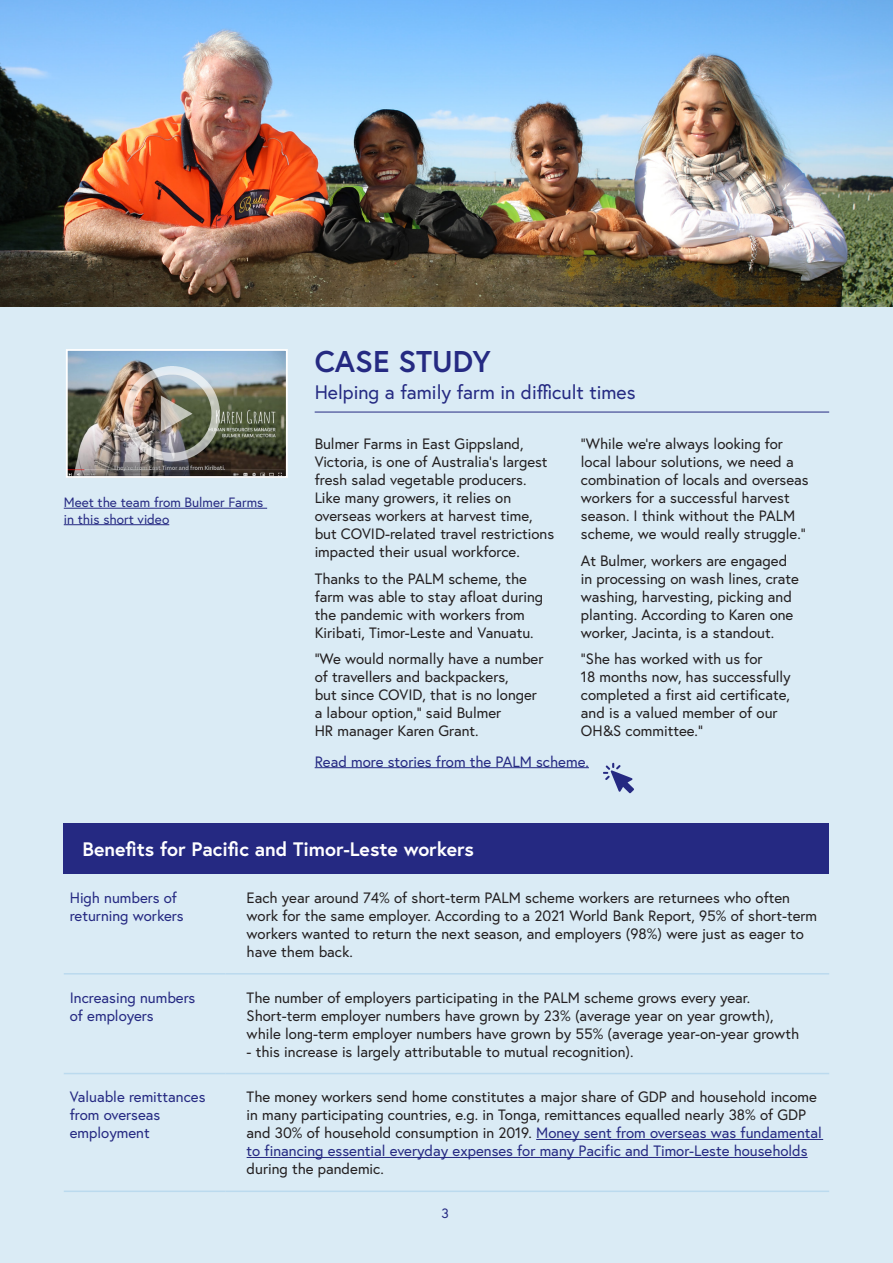
<style>
.page{position:relative;width:893px;height:1263px;background:#daebf5}
.page>*{position:absolute;margin:0;border:0;box-sizing:border-box;transform-origin:0 0}
.Heading_2{font:700 30px "Europa";color:#252a82}
.Heading_2-2{font:700 19.5px "Europa";color:#fff}
.Heading_2-3{font:19.5px "Europa";color:#252a82}
.Eurpopa_body{font:15px/18px "Europa";color:#231f20}
.Eurpopa_body-2{font:15px/18px "Europa";color:#252982}
.table_blue{font:15px/18px "Europa";color:#252982}
.quote{font:13.5px/16.5px "Europa";color:#252982}
.s1{color:#252982}
</style>
<div class="page">
<img style="left:0;top:0;width:893px;height:306px">
<hr style="left:315px;top:412px;width:514px;height:1px;background:#252a82">
<hr style="left:315px;top:767px;width:274px;height:1px;background:#252982">
<img style="left:69px;top:352px;width:216px;height:123px">
<div style="left:66px;top:349px;width:222px;height:129px;border:2px solid #fff"></div>
<hr style="left:64px;top:508px;width:203px;height:1px;background:#252982">
<hr style="left:64px;top:524px;width:105px;height:1px;background:#252982">
<img style="left:125px;top:366px;width:95px;height:103px">
<img style="left:603px;top:762px;width:31px;height:32px">
<div style="left:64px;top:824px;width:765px;height:50px;background:#252982"></div>
<hr style="left:64px;top:973px;width:161px;height:1px;background:#bbdaee">
<hr style="left:225px;top:973px;width:604px;height:1px;background:#bbdaee">
<hr style="left:64px;top:1073px;width:161px;height:1px;background:#bbdaee">
<hr style="left:225px;top:1073px;width:604px;height:1px;background:#bbdaee">
<hr style="left:64px;top:1190px;width:161px;height:2px;background:#bbdaee">
<hr style="left:225px;top:1190px;width:604px;height:2px;background:#bbdaee">
<hr style="left:536px;top:1139px;width:287px;height:1px;background:#252982">
<hr style="left:247px;top:1157px;width:561px;height:1px;background:#252982">
<p class="quote" style="left:64px;top:494px;width:201px">Meet the team from Bulmer Farms in this short video</p>
<p class="Heading_2" style="left:315px;top:341px;width:178px">CASE STUDY</p>
<p class="Heading_2-3" style="left:315px;top:380px;width:322px">Helping a family farm in difficult times</p>
<p class="Eurpopa_body" style="left:315px;top:434px;width:241px">Bulmer Farms in East Gippsland, Victoria, is one of Australia’s largest fresh salad vegetable producers.<br>Like many growers, it relies on overseas workers at harvest time, but COVID-related travel restrictions impacted their usual workforce.</p>
<p class="Eurpopa_body" style="left:315px;top:569px;width:230px">Thanks to the PALM scheme, the farm was able to stay afloat during the pandemic with workers from<br>Kiribati, Timor-Leste and Vanuatu.</p>
<p class="Eurpopa_body" style="left:315px;top:649px;width:230px">“We would normally have a number of travellers and backpackers,<br>but since COVID, that is no longer a labour option,” said Bulmer<br>HR manager Karen Grant.</p>
<p class="Eurpopa_body" style="left:581px;top:434px;width:229px">“While we’re always looking for local labour solutions, we need a combination of locals and overseas workers for a successful harvest season. I think without the PALM scheme, we would really struggle.”</p>
<p class="Eurpopa_body" style="left:581px;top:551px;width:220px">At Bulmer, workers are engaged in processing on wash lines, crate washing, harvesting, picking and planting. According to Karen one worker, Jacinta, is a standout.</p>
<p class="Eurpopa_body" style="left:581px;top:649px;width:211px">“She has worked with us for<br>18 months now, has successfully completed a first aid certificate, and is a valued member of our<br>OH&amp;S committee.”</p>
<p class="Eurpopa_body-2" style="left:315px;top:752px;width:276px">Read more stories from the PALM scheme.</p>
<p class="Heading_2-2" style="left:83px;top:836px;width:393px">Benefits for Pacific and Timor-Leste workers</p>
<p class="table_blue" style="left:70px;top:888px;width:115px">High numbers of returning workers</p>
<p class="Eurpopa_body" style="left:247px;top:888px;width:572px">Each year around 74% of short-term PALM scheme workers are returnees who often work for the same employer. According to a 2021 World Bank Report, 95% of short-term workers wanted to return the next season, and employers (98%) were just as eager to have them back.</p>
<p class="table_blue" style="left:70px;top:988px;width:127px">Increasing numbers of employers</p>
<p class="Eurpopa_body" style="left:247px;top:988px;width:554px">The number of employers participating in the PALM scheme grows every year.<br>Short-term employer numbers have grown by 23% (average year on year growth), while long-term employer numbers have grown by 55% (average year-on-year growth</p>
<p class="Eurpopa_body" style="left:247px;top:1042px;width:388px">- this increase is largely attributable to mutual recognition).</p>
<p class="Eurpopa_body-2" style="left:70px;top:1088px;width:137px">Valuable remittances from overseas employment</p>
<p class="Eurpopa_body" style="left:247px;top:1088px;width:577px">The money workers send home constitutes a major share of GDP and household income in many participating countries, e.g. in Tonga, remittances equalled nearly 38% of GDP and 30% of household consumption in 2019. <span class="s1">Money sent from overseas was fundamental to financing essential everyday expenses for many Pacific and Timor-Leste households </span>during the pandemic.</p>
<p class="quote" style="left:441px;top:1205px;width:9px">3</p>
</div>
